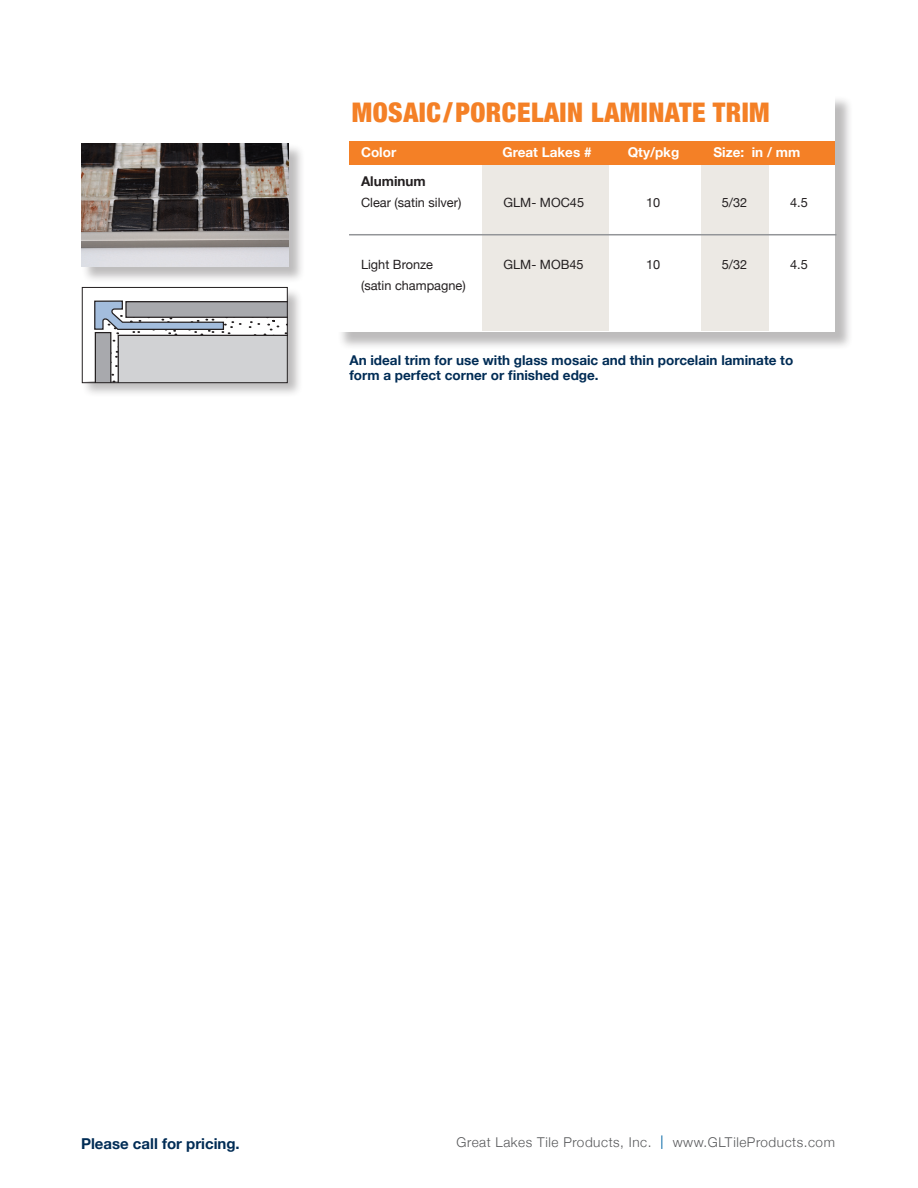
<style>
.page{position:relative;width:918px;height:1188px;background:#fff}
.page>*{position:absolute;margin:0;border:0;box-sizing:border-box;transform-origin:0 0}
.t1{font:900 condensed 27px "Helvetica Neue";letter-spacing:.02em;color:#f48026}
.t2{font:700 15px "Helvetica Neue";color:#002c55}
.t3{font:700 13.5px/15px "Helvetica Neue";color:#002c55}
.t4{font:300 13.5px "Helvetica Neue";letter-spacing:.04em;color:#57585a}
.t5{font:700 13.5px "Helvetica Neue";color:#fff}
.t6{font:700 13.5px "Helvetica Neue";color:#231f20}
.t7{font:12.75px "Helvetica Neue";color:#231f20}
.s1{font-weight:400;color:#0065a4}
</style>
<div class="page">
<div style="left:338px;top:95px;width:516px;height:255px;background:#231f20;opacity:.3"></div>
<div style="left:335px;top:93px;width:500px;height:238px;background:#fff"></div>
<div style="left:482px;top:150px;width:127px;height:181px;background:#ece9e4"></div>
<div style="left:701px;top:149px;width:68px;height:182px;background:#ece9e4"></div>
<div style="left:81px;top:143px;width:224px;height:140px;background:#231f20;opacity:.3"></div>
<img style="left:81px;top:143px;width:208px;height:124px">
<div style="left:81px;top:287px;width:222px;height:110px;background:#231f20;opacity:.3"></div>
<div style="left:81px;top:287px;width:206px;height:94px;background:#fff"></div>
<hr style="left:349px;top:234px;width:487px;height:1px;background:#939598">
<div style="left:349px;top:142px;width:486px;height:23px;background:#f48026"></div>
<svg style="left:94px;top:300px;width:192px;height:81px;background:#bdbfc3"></svg>
<div style="left:82px;top:287px;width:206px;height:96px;border:1px solid #231f20"></div>
<p class="t1" style="left:352px;top:91px;width:419px">MOSAIC/PORCELAIN LAMINATE TRIM</p>
<p class="t5" style="left:361px;top:142px;width:37px">Color</p>
<p class="t5" style="left:503px;top:142px;width:91px">Great Lakes #</p>
<p class="t5" style="left:628px;top:142px;width:53px">Qty/pkg</p>
<p class="t5" style="left:714px;top:142px;width:88px">Size: in / mm</p>
<p class="t6" style="left:361px;top:171px;width:66px">Aluminum</p>
<p class="t7" style="left:361px;top:193px;width:102px">Clear (satin silver)</p>
<p class="t7" style="left:504px;top:193px;width:82px">GLM- MOC45</p>
<p class="t7" style="left:646px;top:193px;width:16px">10</p>
<p class="t7" style="left:722px;top:193px;width:27px">5/32</p>
<p class="t7" style="left:790px;top:193px;width:19px">4.5</p>
<p class="t7" style="left:361px;top:255px;width:74px">Light Bronze</p>
<p class="t7" style="left:504px;top:255px;width:82px">GLM- MOB45</p>
<p class="t7" style="left:646px;top:255px;width:16px">10</p>
<p class="t7" style="left:722px;top:255px;width:27px">5/32</p>
<p class="t7" style="left:790px;top:255px;width:19px">4.5</p>
<p class="t7" style="left:361px;top:276px;width:106px">(satin champagne)</p>
<p class="t3" style="left:350px;top:353px;width:445px">An ideal trim for use with glass mosaic and thin porcelain laminate to form a perfect corner or finished edge.</p>
<p class="t2" style="left:81px;top:1132px;width:160px">Please call for pricing.</p>
<p class="t4" style="left:457px;top:1131px;width:380px">Great Lakes Tile Products, Inc. <span class="s1">|</span> www.GLTileProducts.com</p>
</div>
